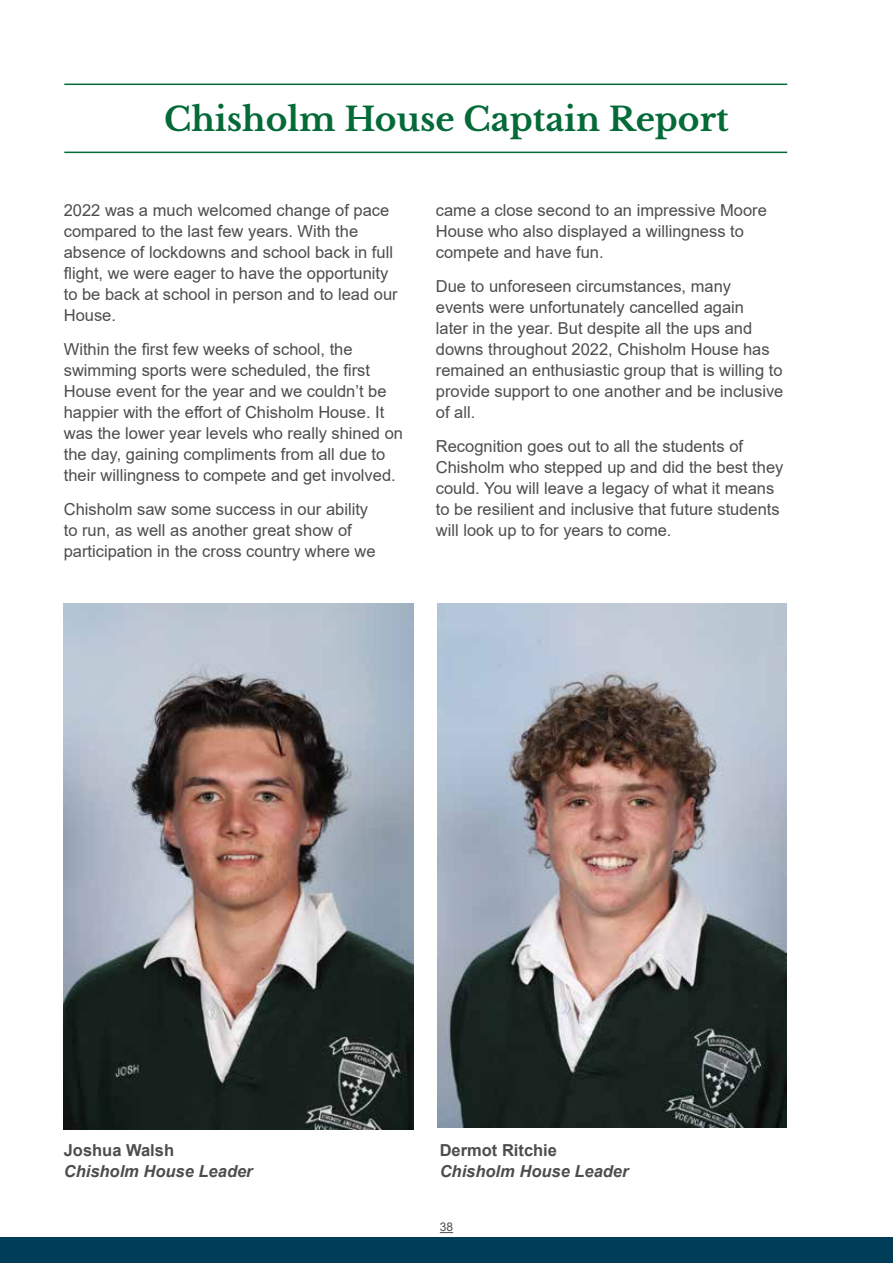
<style>
.page{position:relative;width:893px;height:1263px;background:#fff}
.page>*{position:absolute;margin:0;border:0;box-sizing:border-box;transform-origin:0 0}
.t1{font:700 33px "Libre Baskerville";color:#036a38}
.t2{font:16.5px/21px "Arial";color:#4d4d4f}
.t3{font:italic 700 16.5px "Arial";color:#4d4d4f}
.t4{font:700 16.5px "Arial";color:#4d4d4f}
.t5{font:12px "Arial";color:#4d4d4f}
</style>
<div class="page">
<svg style="left:440px;top:1232px;width:13px;height:1px"></svg>
<div style="left:0;top:1237px;width:893px;height:26px;background:#003d58"></div>
<hr style="left:64px;top:152px;width:723px;height:1px;background:#036a38">
<hr style="left:64px;top:84px;width:723px;height:1px;background:#036a38">
<img style="left:438px;top:604px;width:349px;height:523px">
<img style="left:64px;top:604px;width:350px;height:525px">
<h1 class="t1" style="left:164px;top:99px;width:566px">Chisholm House Captain Report</h1>
<p class="t2" style="left:64px;top:200px;width:335px">2022 was a much welcomed change of pace compared to the last few years. With the absence of lockdowns and school back in full flight, we were eager to have the opportunity to be back at school in person and to lead our House.</p>
<p class="t2" style="left:64px;top:338px;width:341px">Within the first few weeks of school, the swimming sports were scheduled, the first House event for the year and we couldn’t be happier with the effort of Chisholm House. It was the lower year levels who really shined on the day, gaining compliments from all due to their willingness to compete and get involved.</p>
<p class="t2" style="left:64px;top:498px;width:313px">Chisholm saw some success in our ability to run, as well as another great show of participation in the cross country where we</p>
<p class="t2" style="left:436px;top:200px;width:333px">came a close second to an impressive Moore<br>House who also displayed a willingness to compete and have fun.</p>
<p class="t2" style="left:436px;top:276px;width:349px">Due to unforeseen circumstances, many events were unfortunately cancelled again<br>later in the year. But despite all the ups and downs throughout 2022, Chisholm House has remained an enthusiastic group that is willing to provide support to one another and be inclusive of all.</p>
<p class="t2" style="left:436px;top:435px;width:349px">Recognition goes out to all the students of Chisholm who stepped up and did the best they could. You will leave a legacy of what it means to be resilient and inclusive that future students will look up to for years to come.</p>
<p class="t4" style="left:64px;top:1139px;width:112px">Joshua Walsh</p>
<p class="t3" style="left:64px;top:1160px;width:190px">Chisholm House Leader</p>
<p class="t4" style="left:440px;top:1139px;width:119px">Dermot Ritchie</p>
<p class="t3" style="left:440px;top:1160px;width:190px">Chisholm House Leader</p>
<p class="t5" style="left:440px;top:1219px;width:15px">38</p>
</div>
